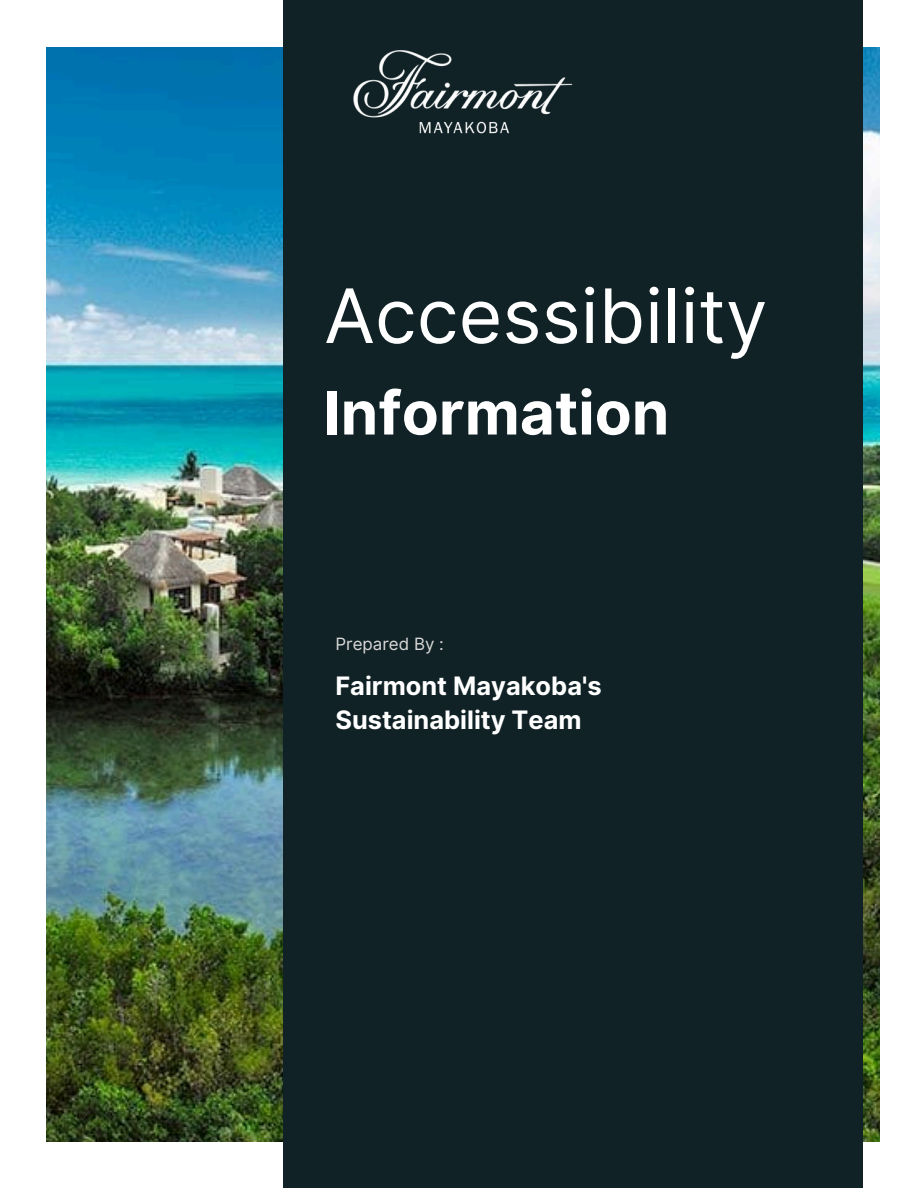
<style>
.page{position:relative;width:918px;height:1188px;background:#fff}
.page>*{position:absolute;margin:0;border:0;box-sizing:border-box;transform-origin:0 0}
.t1{font:75px "Inter";color:#fff}
.t2{font:700 60.45px "Inter";color:#fff}
.t3{font:700 25.35px/35px "Inter";color:#fff}
.t4{font:16.95px "Inter";color:#dad9d8}
</style>
<div class="page">
<img style="left:47px;top:48px;width:832px;height:1093px">
<div style="left:283px;top:0;width:580px;height:1188px;background:#102226"></div>
<img style="left:353px;top:50px;width:220px;height:84px">
<h2 class="t1" style="left:324px;top:271px;width:445px">Accessibility</h2>
<p class="t2" style="left:324px;top:376px;width:347px">Information</p>
<h3 class="t4" style="left:335px;top:634px;width:110px">Prepared By :</h3>
<p class="t3" style="left:335px;top:668px;width:268px">Fairmont Mayakoba's<br>Sustainability Team</p>
</div>
